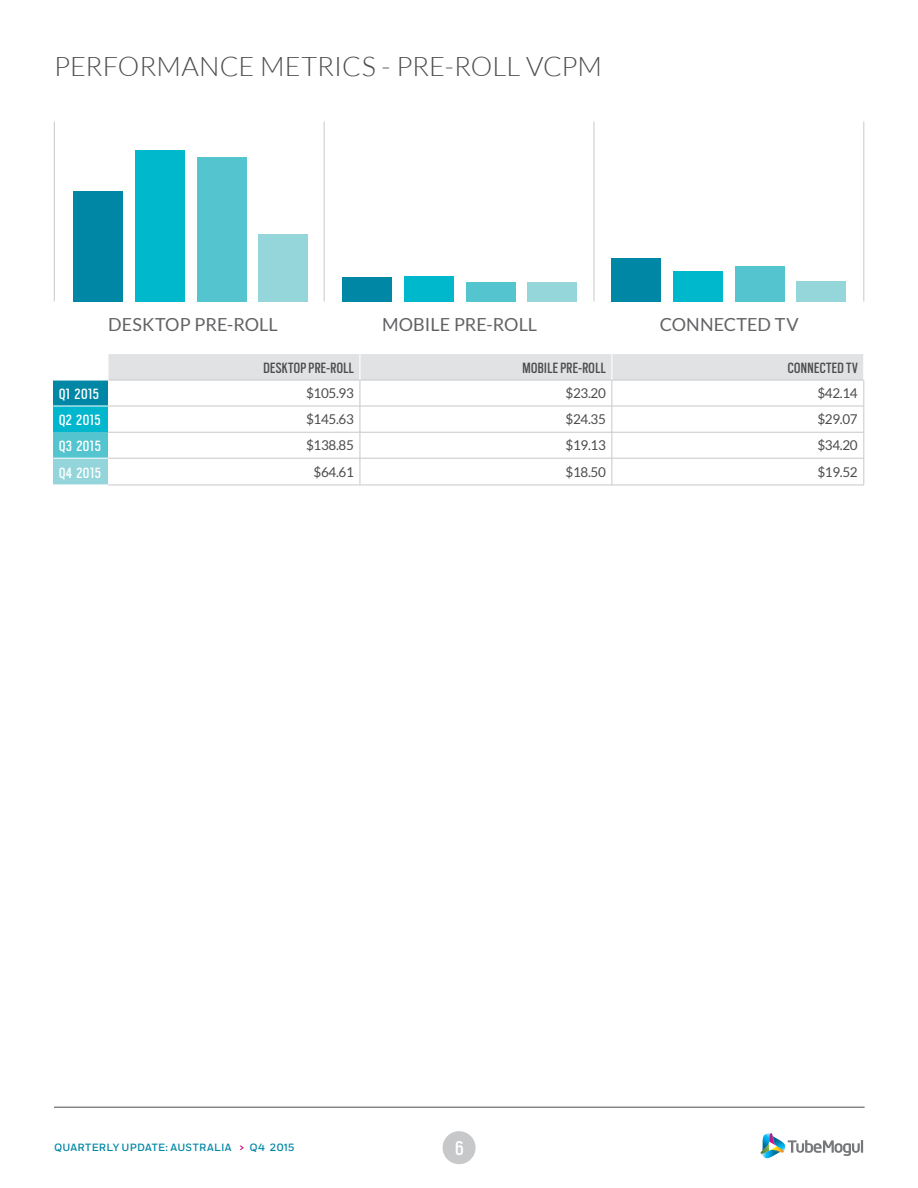
<style>
.page{position:relative;width:918px;height:1188px;background:#fff}
.page>*{position:absolute;margin:0;border:0;box-sizing:border-box;transform-origin:0 0}
.Chart_headers{font:300 27px "Lato";color:#4b4c4d}
.t1{font:22.05px "Scout Cond";color:#fff}
.Chart_headers-2{font:18px "Lato";letter-spacing:.005em;color:#636366}
.t2{font:16.5px "Scout Cond";letter-spacing:.025em;color:#4b4c4d}
.t3{font:16.5px "Scout Cond";letter-spacing:.025em;color:#fff}
.Matrix_numbers{font:13.5px "Lato";letter-spacing:-.025em;color:#4b4c4d}
.t4{font:10.5px "Fort";letter-spacing:.025em;color:#0087a5}
.s1{color:#cc017a}
</style>
<div class="page">
<div style="left:443px;top:1131px;width:33px;height:33px;background:#c7c8ca;border-radius:50%"></div>
<hr style="left:54px;top:1107px;width:811px;height:1px;background:#4b4c4d">
<svg style="left:761px;top:1133px;width:102px;height:25px"></svg>
<div style="left:53px;top:380px;width:55px;height:26px;background:#0087a5"></div>
<div style="left:53px;top:406px;width:55px;height:26px;background:#00b7ce"></div>
<div style="left:53px;top:432px;width:55px;height:26px;background:#54c5cf"></div>
<div style="left:53px;top:458px;width:55px;height:27px;background:#93d5da"></div>
<hr style="left:108px;top:485px;width:252px;height:1px;background:#c7c8ca">
<hr style="left:360px;top:485px;width:252px;height:1px;background:#c7c8ca">
<hr style="left:612px;top:485px;width:252px;height:1px;background:#c7c8ca">
<hr style="left:53px;top:380px;width:55px;height:1px;background:#fff">
<hr style="left:53px;top:406px;width:55px;height:1px;background:#fff">
<hr style="left:53px;top:458px;width:55px;height:1px;background:#fff">
<svg style="left:108px;top:354px;width:757px;height:131px"></svg>
<hr style="left:54px;top:121px;width:1px;height:180px;background:#c7c8ca">
<hr style="left:864px;top:121px;width:1px;height:180px;background:#c7c8ca">
<hr style="left:324px;top:121px;width:1px;height:180px;background:#c7c8ca">
<hr style="left:594px;top:121px;width:1px;height:180px;background:#c7c8ca">
<div style="left:74px;top:191px;width:49px;height:110px;background:#0087a6"></div>
<div style="left:135px;top:150px;width:50px;height:151px;background:#00b8cc"></div>
<div style="left:197px;top:157px;width:49px;height:144px;background:#54c4cf"></div>
<div style="left:259px;top:234px;width:49px;height:67px;background:#94d6d9"></div>
<div style="left:343px;top:277px;width:49px;height:24px;background:#0087a6"></div>
<div style="left:404px;top:276px;width:50px;height:25px;background:#00b8cc"></div>
<div style="left:466px;top:282px;width:49px;height:19px;background:#54c4cf"></div>
<div style="left:528px;top:282px;width:49px;height:19px;background:#94d6d9"></div>
<div style="left:612px;top:258px;width:49px;height:43px;background:#0087a6"></div>
<div style="left:673px;top:271px;width:50px;height:30px;background:#00b8cc"></div>
<div style="left:735px;top:266px;width:49px;height:35px;background:#54c4cf"></div>
<div style="left:797px;top:281px;width:49px;height:20px;background:#94d6d9"></div>
<p class="Chart_headers" style="left:54px;top:52px;width:549px">PERFORMANCE METRICS - PRE-ROLL VCPM</p>
<p class="Chart_headers-2" style="left:108px;top:314px;width:171px">DESKTOP PRE-ROLL</p>
<p class="Chart_headers-2" style="left:382px;top:314px;width:157px">MOBILE PRE-ROLL</p>
<p class="Chart_headers-2" style="left:660px;top:314px;width:140px">CONNECTED TV</p>
<p class="t2" style="left:263px;top:359px;width:92px">DESKTOP PRE-ROLL</p>
<p class="t2" style="left:523px;top:359px;width:85px">MOBILE PRE-ROLL</p>
<p class="t2" style="left:788px;top:359px;width:71px">CONNECTED TV</p>
<p class="t3" style="left:59px;top:385px;width:41px">Q1 2015</p>
<p class="Matrix_numbers" style="left:306px;top:386px;width:49px">$105.93</p>
<p class="Matrix_numbers" style="left:566px;top:386px;width:42px">$23.20</p>
<p class="Matrix_numbers" style="left:817px;top:386px;width:42px">$42.14</p>
<p class="t3" style="left:59px;top:412px;width:43px">Q2 2015</p>
<p class="Matrix_numbers" style="left:306px;top:412px;width:49px">$145.63</p>
<p class="Matrix_numbers" style="left:566px;top:412px;width:42px">$24.35</p>
<p class="Matrix_numbers" style="left:817px;top:412px;width:42px">$29.07</p>
<p class="t3" style="left:59px;top:438px;width:43px">Q3 2015</p>
<p class="Matrix_numbers" style="left:306px;top:438px;width:49px">$138.85</p>
<p class="Matrix_numbers" style="left:566px;top:438px;width:42px">$19.13</p>
<p class="Matrix_numbers" style="left:817px;top:438px;width:42px">$34.20</p>
<p class="t3" style="left:59px;top:464px;width:43px">Q4 2015</p>
<p class="Matrix_numbers" style="left:314px;top:464px;width:42px">$64.61</p>
<p class="Matrix_numbers" style="left:566px;top:464px;width:42px">$18.50</p>
<p class="Matrix_numbers" style="left:817px;top:464px;width:42px">$19.52</p>
<p class="t4" style="left:54px;top:1141px;width:242px">QUARTERLY UPDATE: AUSTRALIA <span class="s1">&gt;</span> Q4 2015</p>
<h2 class="t1" style="left:455px;top:1136px;width:10px">6</h2>
</div>
